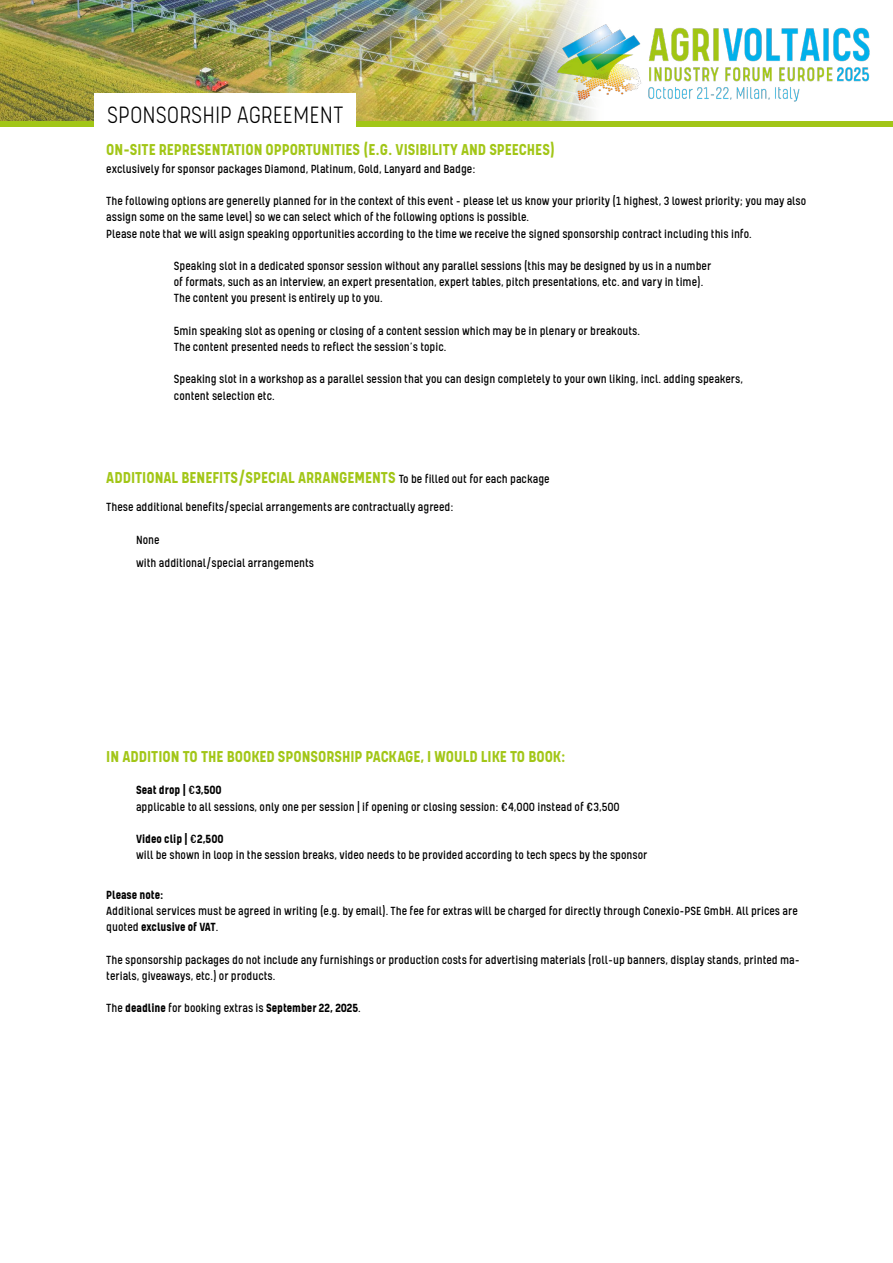
<style>
.page{position:relative;width:893px;height:1263px;background:#fff}
.page>*{position:absolute;margin:0;border:0;box-sizing:border-box;transform-origin:0 0}
.t1{font:300 27px "Kelpt Sans B1";color:#000}
.t2{font:700 18px "Kelpt Sans B1";color:#a2c617}
.t3{font:13.5px/16.2px "Kelpt Sans B1";color:#000}
.t4{font:700 13.5px "Kelpt Sans B1";color:#000}
.s1{font-weight:400;font-size:13.5px;color:#000}
.s2{font-weight:700}
.s3{font-weight:400}
</style>
<div class="page">
<img style="left:0;top:0;width:532px;height:121px">
<img style="left:532px;top:0;width:62px;height:121px">
<div style="left:0;top:121px;width:893px;height:6px;background:#a2c617"></div>
<div style="left:94px;top:94px;width:262px;height:38px;background:#fff"></div>
<img style="left:557px;top:22px;width:313px;height:79px">
<h1 class="t1" style="left:107px;top:100px;width:238px">SPONSORSHIP AGREEMENT</h1>
<h2 class="t2" style="left:106px;top:139px;width:450px">ON-SITE REPRESENTATION OPPORTUNITIES (E.G. VISIBILITY AND SPEECHES)</h2>
<p class="t3" style="left:106px;top:160px;width:371px">exclusively for sponsor packages Diamond, Platinum, Gold, Lanyard and Badge:</p>
<p class="t3" style="left:106px;top:193px;width:701px">The following options are generelly planned for in the context of this event – please let us know your priority (1 highest, 3 lowest priority; you may also assign some on the same level) so we can select which of the following options is possible.<br>Please note that we will asign speaking opportunities according to the time we receive the signed sponsorship contract including this info.</p>
<p class="t3" style="left:174px;top:258px;width:539px">Speaking slot in a dedicated sponsor session without any parallel sessions (this may be designed by us in a number of formats, such as an interview, an expert presentation, expert tables, pitch presentations, etc. and vary in time).<br>The content you present is entirely up to you.</p>
<p class="t3" style="left:174px;top:322px;width:468px">5min speaking slot as opening or closing of a content session which may be in plenary or breakouts.<br>The content presented needs to reflect the session’s topic.</p>
<p class="t3" style="left:174px;top:371px;width:571px">Speaking slot in a workshop as a parallel session that you can design completely to your own liking, incl. adding speakers, content selection etc.</p>
<h2 class="t2" style="left:106px;top:468px;width:445px">ADDITIONAL BENEFITS/SPECIAL ARRANGEMENTS <span class="s1">To be filled out for each package</span></h2>
<p class="t3" style="left:106px;top:499px;width:349px">These additional benefits/special arrangements are contractually agreed:</p>
<p class="t3" style="left:136px;top:528px;width:180px;line-height:23.4px">None<br>with additional/special arrangements</p>
<h2 class="t2" style="left:106px;top:746px;width:461px">IN ADDITION TO THE BOOKED SPONSORSHIP PACKAGE, I WOULD LIKE TO BOOK:</h2>
<p class="t3" style="left:136px;top:782px;width:485px"><span class="s2">Seat drop |</span> €<span class="s2">3,500<br></span>applicable to all sessions, only one per session | if opening or closing session: €4,000 instead of €3,500</p>
<p class="t3" style="left:136px;top:830px;width:513px"><span class="s2">Video clip |</span> €<span class="s2">2,500<br></span>will be shown in loop in the session breaks, video needs to be provided according to tech specs by the sponsor</p>
<p class="t4" style="left:106px;top:887px;width:59px">Please note:</p>
<p class="t3" style="left:106px;top:902px;width:693px">Additional services must be agreed in writing (e.g. by email). The fee for extras will be charged for directly through Conexio-PSE GmbH. All prices are quoted <span class="s2">exclusive of VAT</span>.</p>
<p class="t3" style="left:106px;top:951px;width:695px">The sponsorship packages do not include any furnishings or production costs for advertising materials (roll-up banners, display stands, printed ma&shy;terials, giveaways, etc.) or products.</p>
<p class="t4" style="left:106px;top:1000px;width:256px"><span class="s3">The</span> deadline <span class="s3">for booking extras is</span> September 22, 2025<span class="s3">.</span></p>
</div>
